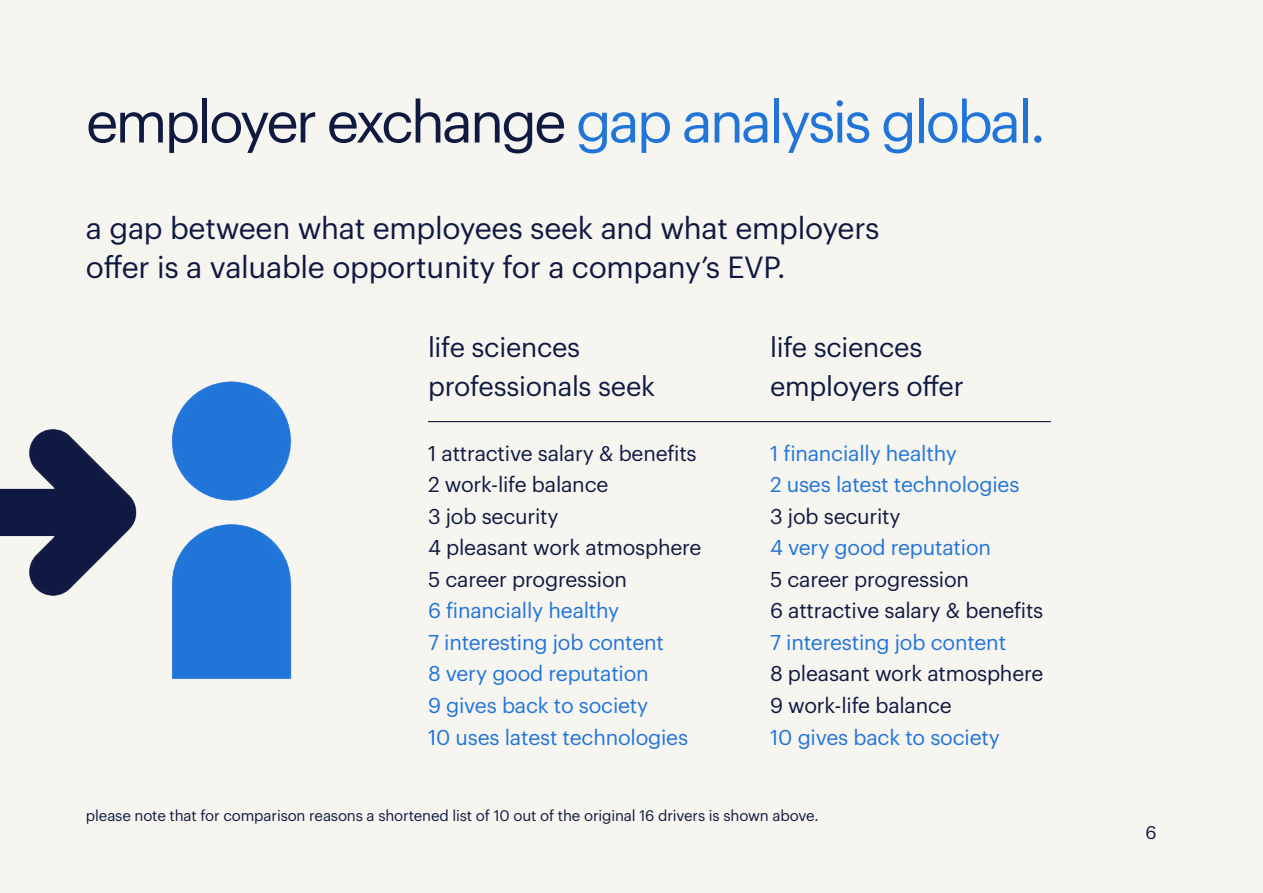
<style>
.page{position:relative;width:1263px;height:893px;background:#f7f5f0}
.page>*{position:absolute;margin:0;border:0;box-sizing:border-box;transform-origin:0 0}
.t1{font:57px "Graphik LCG";letter-spacing:-.05em;color:#2175d9}
.t2{font:30px/39px "Graphik LCG";letter-spacing:-.01em;color:#0f1941}
.t3{font:27px/39px "Graphik LCG";letter-spacing:-.01em;color:#0f1941}
.t4{font:21px/31.5px "Graphik LCG";letter-spacing:-.01em;color:#2175d9}
.t5{font:21px/31.5px "Graphik LCG";letter-spacing:-.01em;color:#0f1941}
.t6{font:18px "Graphik LCG";color:#0f1941}
.t7{font:15px "Graphik LCG";letter-spacing:-.01em;color:#0f1941}
.s1{color:#0f1941}
</style>
<div class="page">
<hr style="left:428px;top:421px;width:623px;height:1px;background:#0f1941">
<img style="left:0;top:381px;width:292px;height:298px">
<h1 class="t1" style="left:86px;top:79px;width:961px"><span class="s1">employer exchange</span> gap analysis global.</h1>
<h2 class="t2" style="left:86px;top:206px;width:795px">a gap between what employees seek and what employers offer is a valuable opportunity for a company’s EVP.</h2>
<p class="t3" style="left:428px;top:326px;width:228px">life sciences professionals seek</p>
<p class="t5" style="left:428px;top:436px;width:275px">1 attractive salary &amp; benefits<br>2 work-life balance<br>3 job security<br>4 pleasant work atmosphere<br>5 career progression</p>
<p class="t4" style="left:428px;top:593px;width:262px">6 financially healthy<br>7 interesting job content<br>8 very good reputation<br>9 gives back to society<br>10 uses latest technologies</p>
<p class="t3" style="left:770px;top:326px;width:195px">life sciences employers offer</p>
<p class="t4" style="left:770px;top:436px;width:251px">1 financially healthy<br>2 uses latest technologies</p>
<p class="t5" style="left:770px;top:499px;width:132px">3 job security</p>
<p class="t4" style="left:770px;top:530px;width:222px">4 very good reputation</p>
<p class="t5" style="left:770px;top:562px;width:275px">5 career progression<br>6 attractive salary &amp; benefits</p>
<p class="t4" style="left:770px;top:625px;width:238px">7 interesting job content</p>
<p class="t5" style="left:770px;top:656px;width:275px">8 pleasant work atmosphere<br>9 work-life balance</p>
<p class="t4" style="left:770px;top:719px;width:231px">10 gives back to society</p>
<p class="t7" style="left:86px;top:804px;width:734px">please note that for comparison reasons a shortened list of 10 out of the original 16 drivers is shown above.</p>
<p class="t6" style="left:1145px;top:819px;width:13px">6</p>
</div>
